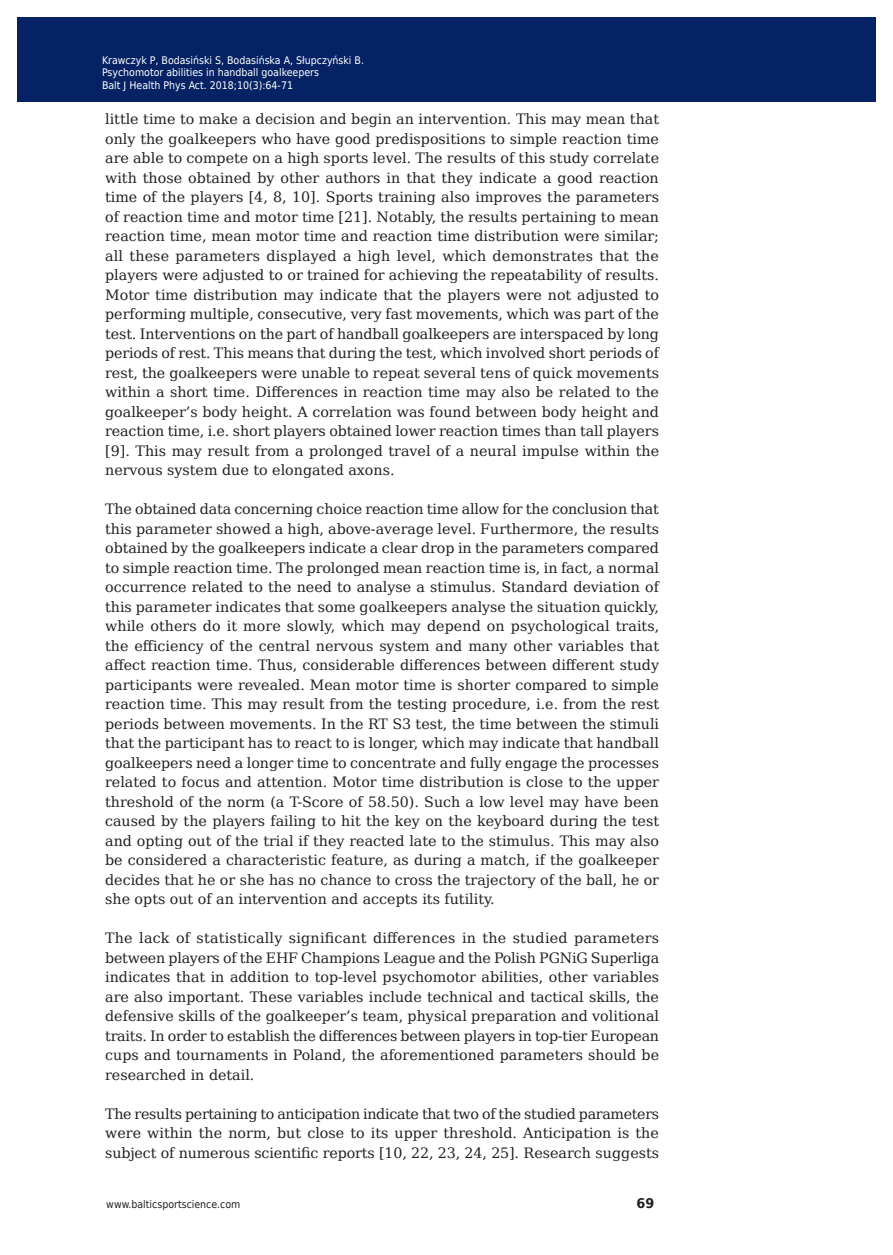
<style>
.page{position:relative;width:893px;height:1255px;background:#fff}
.page>*{position:absolute;margin:0;border:0;box-sizing:border-box;transform-origin:0 0}
.t1{font:14.25px/19.5px "DejaVu Serif";color:#231f20;text-align:justify}
.t2{font:700 13.35px "DejaVu Sans";color:#231f20;scale:.96 1}
.t3{font:10.5px/12.6px "DejaVu Sans Condensed";color:#fff}
.t4{font:10.5px "DejaVu Sans";color:#fff}
.t5{font:10.5px "DejaVu Sans Condensed";color:#231f20}
</style>
<div class="page">
<div style="left:17px;top:17px;width:855px;height:85px;background:#052265"></div>
<p class="t3" style="left:102px;top:54px;width:264px">Krawczyk P, Bodasiński S, Bodasińska A, Słupczyński B.<br>Psychomotor abilities in handball goalkeepers<br>Balt J Health Phys Act. 2018;10(3):64-71</p>
<p class="t3" style="left:108px;top:55px;width:341px">Szczesna-Kaczmarek A<br>Blood K+ concentration balance after prolonged submaximal exercise...</p>
<p class="t4" style="left:108px;top:78px;width:224px">Balt J Health Phys Act 2014; 1(1): 233-244</p>
<p class="t1" style="left:105px;top:109px;width:555px">little time to make a decision and begin an intervention. This may mean that only the goalkeepers who have good predispositions to simple reaction time are able to compete on a high sports level. The results of this study correlate with those obtained by other authors in that they indicate a good reaction time of the players [4, 8, 10]. Sports training also improves the parameters of reaction time and motor time [21]. Notably, the results pertaining to mean reaction time, mean motor time and reaction time distribution were similar; all these parameters displayed a high level, which demonstrates that the players were adjusted to or trained for achieving the repeatability of results.<br>Motor time distribution may indicate that the players were not adjusted to performing multiple, consecutive, very fast movements, which was part of the test. Interventions on the part of handball goalkeepers are interspaced by long periods of rest. This means that during the test, which involved short periods of rest, the goalkeepers were unable to repeat several tens of quick movements within a short time. Differences in reaction time may also be related to the goalkeeper’s body height. A correlation was found between body height and reaction time, i.e. short players obtained lower reaction times than tall players [9]. This may result from a prolonged travel of a neural impulse within the nervous system due to elongated axons.</p>
<p class="t1" style="left:105px;top:499px;width:556px">The obtained data concerning choice reaction time allow for the conclusion that this parameter showed a high, above-average level. Furthermore, the results obtained by the goalkeepers indicate a clear drop in the parameters compared to simple reaction time. The prolonged mean reaction time is, in fact, a normal occurrence related to the need to analyse a stimulus. Standard deviation of this parameter indicates that some goalkeepers analyse the situation quickly, while others do it more slowly, which may depend on psychological traits, the efficiency of the central nervous system and many other variables that affect reaction time. Thus, considerable differences between different study participants were revealed. Mean motor time is shorter compared to simple reaction time. This may result from the testing procedure, i.e. from the rest periods between movements. In the RT S3 test, the time between the stimuli that the participant has to react to is longer, which may indicate that handball goalkeepers need a longer time to concentrate and fully engage the processes related to focus and attention. Motor time distribution is close to the upper threshold of the norm (a T-Score of 58.50). Such a low level may have been caused by the players failing to hit the key on the keyboard during the test and opting out of the trial if they reacted late to the stimulus. This may also be considered a characteristic feature, as during a match, if the goalkeeper decides that he or she has no chance to cross the trajectory of the ball, he or she opts out of an intervention and accepts its futility.</p>
<p class="t1" style="left:105px;top:928px;width:556px">The lack of statistically significant differences in the studied parameters between players of the EHF Champions League and the Polish PGNiG Superliga indicates that in addition to top-level psychomotor abilities, other variables are also important. These variables include technical and tactical skills, the defensive skills of the goalkeeper’s team, physical preparation and volitional traits. In order to establish the differences between players in top-tier European cups and tournaments in Poland, the aforementioned parameters should be researched in detail.</p>
<p class="t1" style="left:105px;top:1103px;width:555px">The results pertaining to anticipation indicate that two of the studied parameters were within the norm, but close to its upper threshold. Anticipation is the subject of numerous scientific reports [10, 22, 23, 24, 25]. Research suggests</p>
<p class="t5" style="left:106px;top:1195px;width:136px">www.balticsportscience.com</p>
<p class="t2" style="left:636px;top:1192px;width:20px">69</p>
</div>
